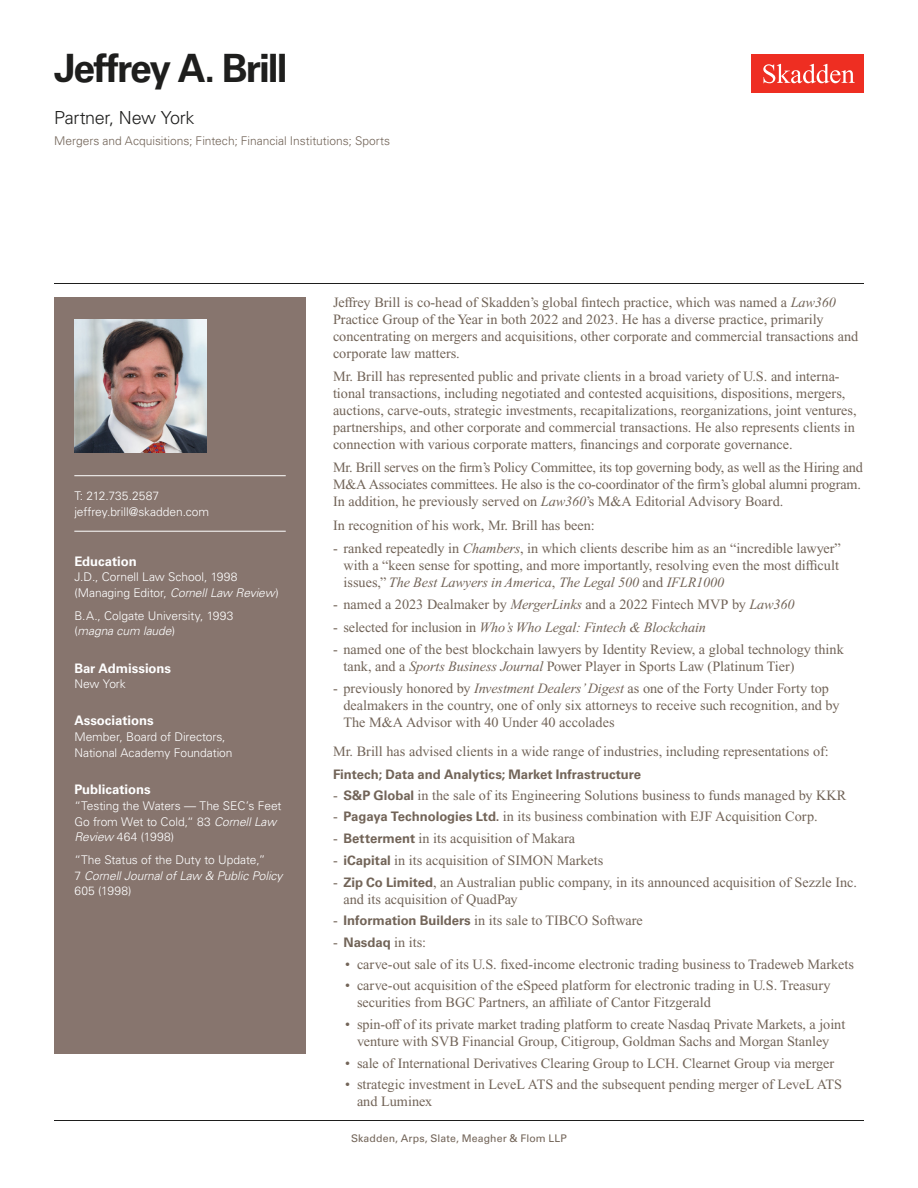
<style>
.page{position:relative;width:918px;height:1188px;background:#fff}
.page>*{position:absolute;margin:0;border:0;box-sizing:border-box;transform-origin:0 0}
.Name{font:700 39px "Univers LT Std";letter-spacing:-.05em;color:#1e1e1d}
.Title_and_Office{font:300 18px "Univers LT Std";letter-spacing:-.02em;color:#1e1e1d}
.Main_Body{font:14.25px/16.8px "Times New Roman PS Std";color:#726458}
.Main_Body_Bulleted{font:14.25px/16.8px "Times New Roman PS Std";color:#726458}
.Main_Body_Second_Level_Bullet{font:14.25px/16.8px "Times New Roman PS Std";color:#726458}
.Main_Body_Bulleted-2{font:italic 14.25px "Times New Roman PS Std";letter-spacing:-.01em;color:#726458}
.Bar_Admission_Education{font:700 13.2px "Univers LT Std";letter-spacing:-.005em;color:#fff}
.Main_Body_Second_Level_Subhead{font:700 13.2px "Univers LT Std";color:#726458}
.Sidebar_text{font:300 12px/15.8px "Univers LT Std";letter-spacing:-.005em;color:#fff}
.Practice{font:300 12px "Univers LT Std";color:#726458}
.Email{font:300 12px "Univers LT Std";letter-spacing:-.005em;color:#fff}
.Phone_Number{font:300 12px "Univers LT Std";letter-spacing:.005em;color:#fff}
.Folio{font:10.5px "Univers LT Std";letter-spacing:.01em;color:#726458}
.s1{font-style:italic}
.s2{font-style:normal}
.s3{font-family:"Univers LT Std";font-weight:700;font-size:13.2px}
</style>
<div class="page">
<div style="left:752px;top:54px;width:112px;height:39px;background:#ee2e22"></div>
<svg style="left:763px;top:64px;width:92px;height:19px"></svg>
<div style="left:54px;top:297px;width:252px;height:756px;background:#87756e"></div>
<hr style="left:74px;top:475px;width:212px;height:1px;background:#fff">
<hr style="left:74px;top:531px;width:212px;height:1px;background:#fff">
<img style="left:74px;top:320px;width:132px;height:132px">
<hr style="left:54px;top:1120px;width:810px;height:1px;background:#1e1e1d">
<hr style="left:54px;top:283px;width:810px;height:1px;background:#1e1e1d">
<h1 class="Name" style="left:54px;top:46px;width:235px">Jeffrey A. Brill</h1>
<h2 class="Title_and_Office" style="left:54px;top:107px;width:142px">Partner, New York</h2>
<h3 class="Practice" style="left:54px;top:134px;width:338px">Mergers and Acquisitions; Fintech; Financial Institutions; Sports</h3>
<p class="Phone_Number" style="left:74px;top:489px;width:86px">T: 212.735.2587</p>
<p class="Email" style="left:74px;top:504px;width:136px">jeffrey.brill@skadden.com</p>
<p class="Bar_Admission_Education" style="left:74px;top:553px;width:64px">Education</p>
<p class="Sidebar_text" style="left:74px;top:569px;width:206px">J.D., Cornell Law School, 1998 (Managing Editor, <span class="s1">Cornell Law Review</span>)</p>
<p class="Sidebar_text" style="left:74px;top:608px;width:161px">B.A., Colgate University, 1993 (<span class="s1">magna cum laude</span>)</p>
<p class="Bar_Admission_Education" style="left:74px;top:660px;width:98px">Bar Admissions</p>
<p class="Sidebar_text" style="left:74px;top:676px;width:53px">New York</p>
<p class="Bar_Admission_Education" style="left:74px;top:713px;width:81px">Associations</p>
<p class="Sidebar_text" style="left:74px;top:729px;width:160px">Member, Board of Directors,<br>National Academy Foundation</p>
<p class="Bar_Admission_Education" style="left:74px;top:782px;width:78px">Publications</p>
<p class="Sidebar_text" style="left:74px;top:798px;width:209px">“Testing the Waters — The SEC’s Feet<br>Go from Wet to Cold,“ 83 <span class="s1">Cornell Law<br>Review</span> 464 (1998)</p>
<p class="Sidebar_text" style="left:74px;top:852px;width:210px">“The Status of the Duty to Update,”<br>7 <span class="s1">Cornell Journal of Law &amp; Public Policy<br></span>605 (1998)</p>
<p class="Main_Body" style="left:333px;top:294px;width:527px">Jeffrey Brill is co-head of Skadden’s global fintech practice, which was named a <span class="s1">Law360<br></span>Practice Group of the Year in both 2022 and 2023. He has a diverse practice, primarily concentrating on mergers and acquisitions, other corporate and commercial transactions and corporate law matters.</p>
<p class="Main_Body" style="left:333px;top:368px;width:525px">Mr. Brill has represented public and private clients in a broad variety of U.S. and interna&shy;tional transactions, including negotiated and contested acquisitions, dispositions, mergers, auctions, carve-outs, strategic investments, recapitalizations, reorganizations, joint ventures, partnerships, and other corporate and commercial transactions. He also represents clients in connection with various corporate matters, financings and corporate governance.</p>
<p class="Main_Body" style="left:333px;top:459px;width:531px">Mr. Brill serves on the firm’s Policy Committee, its top governing body, as well as the Hiring and<br>M&amp;A Associates committees. He also is the co-coordinator of the firm’s global alumni program.<br>In addition, he previously served on <span class="s1">Law360</span>’s M&amp;A Editorial Advisory Board.</p>
<p class="Main_Body" style="left:333px;top:517px;width:263px">In recognition of his work, Mr. Brill has been:</p>
<p class="Main_Body_Bulleted" style="left:344px;top:540px;width:499px;text-indent:-10px">- ranked repeatedly in <span class="s1">Chambers</span>, in which clients describe him as an “incredible lawyer” with a “keen sense for spotting, and more importantly, resolving even the most difficult issues,” <span class="s1">The Best Lawyers in America</span>, <span class="s1">The Legal 500</span> and <span class="s1">IFLR1000</span></p>
<p class="Main_Body_Bulleted" style="left:333px;top:596px;width:463px">- named a 2023 Dealmaker by <span class="s1">MergerLinks</span> and a 2022 Fintech MVP by <span class="s1">Law360</span></p>
<p class="Main_Body_Bulleted-2" style="left:333px;top:619px;width:375px"><span class="s2">- selected for inclusion in</span> Who’s Who Legal: Fintech &amp; Blockchain</p>
<p class="Main_Body_Bulleted" style="left:344px;top:641px;width:502px;text-indent:-10px">- named one of the best blockchain lawyers by Identity Review, a global technology think tank, and a <span class="s1">Sports Business Journal</span> Power Player in Sports Law (Platinum Tier)</p>
<p class="Main_Body_Bulleted" style="left:344px;top:680px;width:498px;text-indent:-10px">- previously honored by <span class="s1">Investment Dealers’ Digest</span> as one of the Forty Under Forty top dealmakers in the country, one of only six attorneys to receive such recognition, and by<br>The M&amp;A Advisor with 40 Under 40 accolades</p>
<p class="Main_Body" style="left:333px;top:743px;width:497px">Mr. Brill has advised clients in a wide range of industries, including representations of:</p>
<p class="Main_Body_Second_Level_Subhead" style="left:333px;top:767px;width:310px">Fintech; Data and Analytics; Market Infrastructure</p>
<p class="Main_Body_Bulleted" style="left:333px;top:787px;width:515px">- <span class="s3">S&amp;P Global</span> in the sale of its Engineering Solutions business to funds managed by KKR</p>
<p class="Main_Body_Bulleted" style="left:333px;top:808px;width:486px">- <span class="s3">Pagaya Technologies Ltd.</span> in its business combination with EJF Acquisition Corp.</p>
<p class="Main_Body_Bulleted" style="left:333px;top:830px;width:244px">- <span class="s3">Betterment</span> in its acquisition of Makara</p>
<p class="Main_Body_Bulleted" style="left:333px;top:852px;width:272px">- <span class="s3">iCapital</span> in its acquisition of SIMON Markets</p>
<p class="Main_Body_Bulleted" style="left:344px;top:874px;width:515px;text-indent:-10px">- <span class="s3">Zip Co Limited</span>, an Australian public company, in its announced acquisition of Sezzle Inc. and its acquisition of QuadPay</p>
<p class="Main_Body_Bulleted" style="left:333px;top:912px;width:311px">- <span class="s3">Information Builders</span> in its sale to TIBCO Software</p>
<p class="Main_Body_Bulleted" style="left:333px;top:934px;width:95px">- <span class="s3">Nasdaq</span> in its:</p>
<p class="Main_Body_Second_Level_Bullet" style="left:345px;top:956px;width:510px">• carve-out sale of its U.S. fixed-income electronic trading business to Tradeweb Markets</p>
<p class="Main_Body_Second_Level_Bullet" style="left:357px;top:977px;width:475px;text-indent:-12px">• carve-out acquisition of the eSpeed platform for electronic trading in U.S. Treasury securities from BGC Partners, an affiliate of Cantor Fitzgerald</p>
<p class="Main_Body_Second_Level_Bullet" style="left:345px;top:1016px;width:502px;text-align:center">• spin-off of its private market trading platform to create Nasdaq Private Markets, a joint venture with SVB Financial Group, Citigroup, Goldman Sachs and Morgan Stanley</p>
<p class="Main_Body_Second_Level_Bullet" style="left:345px;top:1055px;width:491px">• sale of International Derivatives Clearing Group to LCH. Clearnet Group via merger</p>
<p class="Main_Body_Second_Level_Bullet" style="left:357px;top:1076px;width:487px;text-indent:-12px">• strategic investment in LeveL ATS and the subsequent pending merger of LeveL ATS and Luminex</p>
<p class="Folio" style="left:351px;top:1132px;width:217px">Skadden, Arps, Slate, Meagher &amp; Flom LLP</p>
</div>
